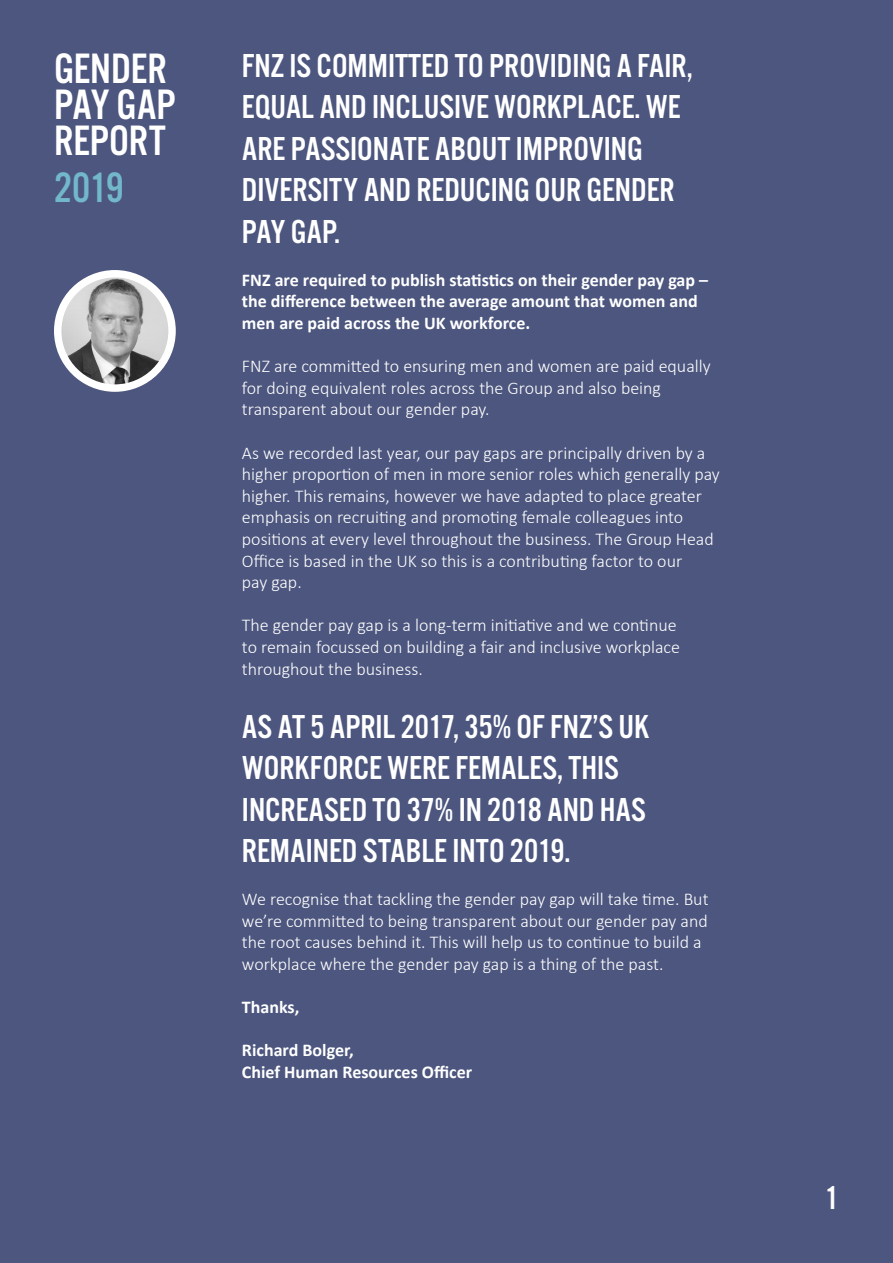
<style>
.page{position:relative;width:893px;height:1263px;background:#4c567e}
.page>*{position:absolute;margin:0;border:0;box-sizing:border-box;transform-origin:0 0}
.t1{font:44.1px/35.8px "Alternate Got No 3 D";color:#fff}
.t2{font:44.1px "Alternate Got No 3 D";color:#72b7ca}
.t3{font:34.5px/41.4px "Alternate Got No 3 D";color:#fff}
.t4{font:300 18px/21.6px "Calibri";color:#fff}
.t5{font:700 18px/21.6px "Calibri";color:#fff}
</style>
<div class="page">
<img style="left:60px;top:274px;width:112px;height:114px">
<div style="left:54px;top:270px;width:122px;height:122px;border:7px solid #fff;border-radius:50%"></div>
<p class="t1" style="left:54px;top:51px;width:123px">GENDER<br>PAY GAP<br>REPORT</p>
<p class="t2" style="left:54px;top:164px;width:71px">2019</p>
<p class="t3" style="left:242px;top:45px;width:452px">FNZ IS COMMITTED TO PROVIDING A FAIR,<br>EQUAL AND INCLUSIVE WORKPLACE. WE<br>ARE PASSIONATE ABOUT IMPROVING<br>DIVERSITY AND REDUCING OUR GENDER<br>PAY GAP.</p>
<p class="t5" style="left:242px;top:268px;width:468px">FNZ are required to publish statistics on their gender pay gap – the difference between the average amount that women and men are paid across the UK workforce.</p>
<p class="t4" style="left:242px;top:355px;width:470px">FNZ are committed to ensuring men and women are paid equally for doing equivalent roles across the Group and also being transparent about our gender pay.</p>
<p class="t4" style="left:242px;top:442px;width:479px">As we recorded last year, our pay gaps are principally driven by a higher proportion of men in more senior roles which generally pay higher. This remains, however we have adapted to place greater emphasis on recruiting and promoting female colleagues into positions at every level throughout the business. The Group Head Office is based in the UK so this is a contributing factor to our<br>pay gap.</p>
<p class="t4" style="left:242px;top:614px;width:440px">The gender pay gap is a long-term initiative and we continue to remain focussed on building a fair and inclusive workplace throughout the business.</p>
<p class="t3" style="left:242px;top:705px;width:409px">AS AT 5 APRIL 2017, 35% OF FNZ’S UK<br>WORKFORCE WERE FEMALES, THIS<br>INCREASED TO 37% IN 2018 AND HAS<br>REMAINED STABLE INTO 2019.</p>
<p class="t4" style="left:242px;top:888px;width:468px">We recognise that tackling the gender pay gap will take time. But we’re committed to being transparent about our gender pay and the root causes behind it. This will help us to continue to build a workplace where the gender pay gap is a thing of the past.</p>
<p class="t5" style="left:242px;top:996px;width:59px">Thanks,</p>
<p class="t5" style="left:242px;top:1039px;width:113px">Richard Bolger,</p>
<p class="t5" style="left:242px;top:1060px;width:232px">Chief Human Resources Officer</p>
<p class="t3" style="left:825px;top:1177px;width:16px">1</p>
</div>
